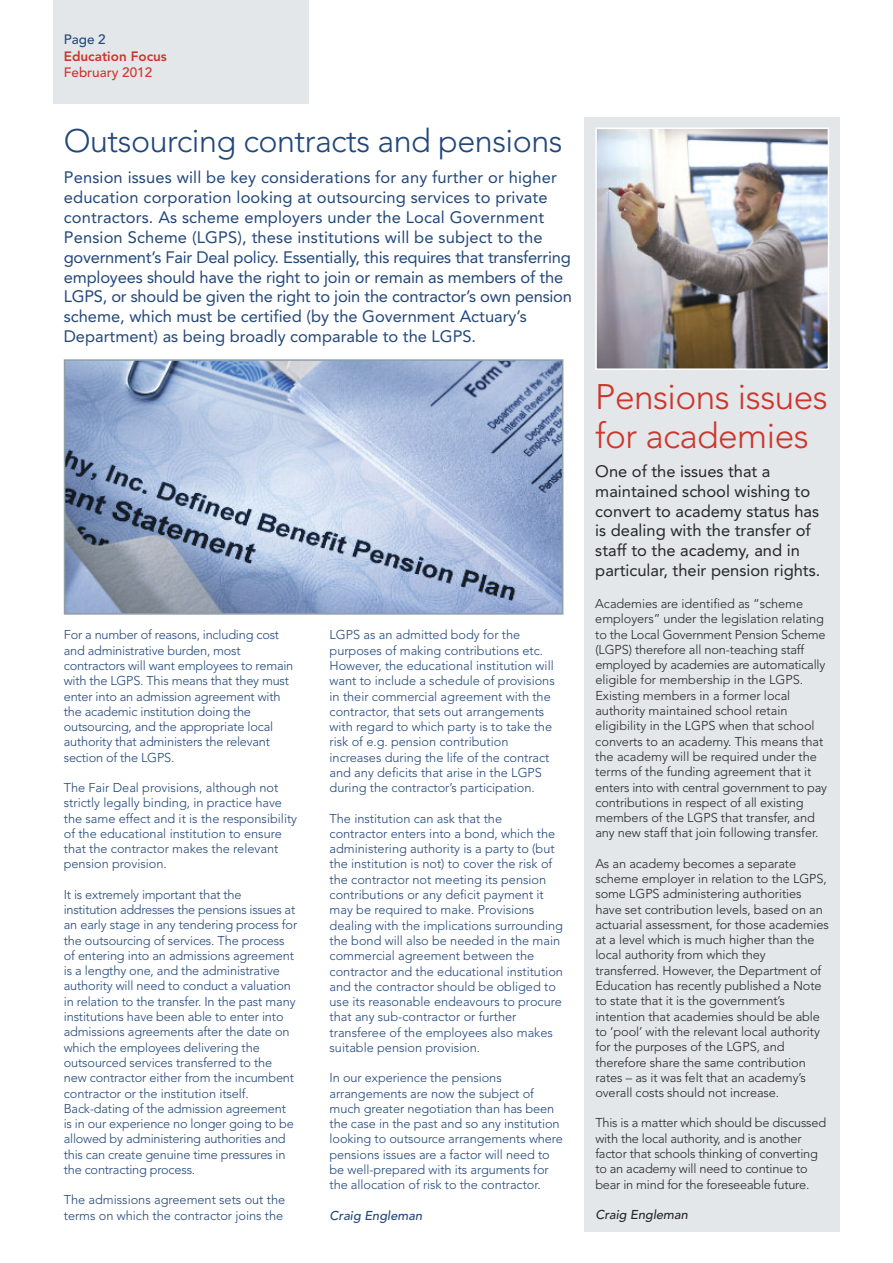
<style>
.page{position:relative;width:893px;height:1263px;background:#fff}
.page>*{position:absolute;margin:0;border:0;box-sizing:border-box;transform-origin:0 0}
.t1{font:300 35.25px/38.2px "Avenir";letter-spacing:-.015em;color:#ce352b}
.t2{font:300 32.25px "Avenir";letter-spacing:-.015em;color:#22477a}
.t3{font:16.5px/19.8px "Avenir";color:#22477a}
.t4{font:16.5px/19.8px "Avenir";color:#272627}
.t5{font:800 13.5px "Avenir";color:#ce352b}
.t6{font:500 13.5px "Avenir";color:#ce352b}
.t7{font:500 13.5px "Avenir";color:#22477a}
.t8{font:300 12.75px/15.3px "Avenir";letter-spacing:-.005em;color:#22477a}
.t9{font:300 12.75px/15.3px "Avenir";letter-spacing:-.005em;color:#272627}
.t10{font:italic 500 12.75px "Avenir";letter-spacing:.005em;color:#272627}
.t11{font:italic 500 12.75px "Avenir";letter-spacing:.005em;color:#22477a}
</style>
<div class="page">
<div style="left:53px;top:0;width:255px;height:104px;background:#e3e7ea"></div>
<div style="left:585px;top:117px;width:255px;height:1114px;background:#e3e7ea"></div>
<img style="left:598px;top:131px;width:228px;height:236px">
<div style="left:595px;top:128px;width:234px;height:242px;border:2px solid #fff"></div>
<img style="left:67px;top:362px;width:493px;height:250px">
<div style="left:64px;top:359px;width:499px;height:256px;border:2px solid #919fa9"></div>
<p class="t7" style="left:64px;top:34px;width:43px">Page 2</p>
<p class="t5" style="left:64px;top:51px;width:105px">Education Focus</p>
<p class="t6" style="left:64px;top:67px;width:90px">February 2012</p>
<h2 class="t2" style="left:64px;top:128px;width:500px">Outsourcing contracts and pensions</h2>
<p class="t3" style="left:64px;top:169px;width:510px">Pension issues will be key considerations for any further or higher education corporation looking at outsourcing services to private contractors. As scheme employers under the Local Government Pension Scheme (LGPS), these institutions will be subject to the government’s Fair Deal policy. Essentially, this requires that transferring employees should have the right to join or remain as members of the LGPS, or should be given the right to join the contractor’s own pension scheme, which must be certified (by the Government Actuary’s Department) as being broadly comparable to the LGPS.</p>
<p class="t8" style="left:64px;top:628px;width:231px">For a number of reasons, including cost and administrative burden, most contractors will want employees to remain with the LGPS. This means that they must enter into an admission agreement with the academic institution doing the outsourcing, and the appropriate local authority that administers the relevant section of the LGPS.</p>
<p class="t8" style="left:64px;top:781px;width:235px">The Fair Deal provisions, although not strictly legally binding, in practice have the same effect and it is the responsibility of the educational institution to ensure that the contractor makes the relevant pension provision.</p>
<p class="t8" style="left:64px;top:887px;width:235px">It is extremely important that the institution addresses the pensions issues at an early stage in any tendering process for the outsourcing of services. The process of entering into an admissions agreement is a lengthy one, and the administrative authority will need to conduct a valuation in relation to the transfer. In the past many institutions have been able to enter into admissions agreements after the date on which the employees delivering the outsourced services transferred to the new contractor either from the incumbent contractor or the institution itself.<br>Back-dating of the admission agreement is in our experience no longer going to be allowed by administering authorities and this can create genuine time pressures in the contracting process.</p>
<p class="t8" style="left:64px;top:1193px;width:223px">The admissions agreement sets out the terms on which the contractor joins the</p>
<p class="t8" style="left:330px;top:628px;width:227px">LGPS as an admitted body for the purposes of making contributions etc.<br>However, the educational institution will want to include a schedule of provisions in their commercial agreement with the contractor, that sets out arrangements with regard to which party is to take the risk of e.g. pension contribution increases during the life of the contract and any deficits that arise in the LGPS during the contractor’s participation.</p>
<p class="t8" style="left:330px;top:811px;width:235px">The institution can ask that the contractor enters into a bond, which the administering authority is a party to (but the institution is not) to cover the risk of the contractor not meeting its pension contributions or any deficit payment it may be required to make. Provisions dealing with the implications surrounding the bond will also be needed in the main commercial agreement between the contractor and the educational institution and the contractor should be obliged to use its reasonable endeavours to procure that any sub-contractor or further transferee of the employees also makes suitable pension provision.</p>
<p class="t8" style="left:330px;top:1071px;width:235px">In our experience the pensions arrangements are now the subject of much greater negotiation than has been the case in the past and so any institution looking to outsource arrangements where pensions issues are a factor will need to be well-prepared with its arguments for the allocation of risk to the contractor.</p>
<p class="t11" style="left:330px;top:1210px;width:94px">Craig Engleman</p>
<h1 class="t1" style="left:595px;top:381px;width:234px">Pensions issues for academies</h1>
<p class="t4" style="left:595px;top:463px;width:226px">One of the issues that a maintained school wishing to convert to academy status has is dealing with the transfer of staff to the academy, and in particular, their pension rights.</p>
<p class="t9" style="left:595px;top:597px;width:233px">Academies are identified as “scheme employers” under the legislation relating to the Local Government Pension Scheme (LGPS) therefore all non-teaching staff employed by academies are automatically eligible for membership in the LGPS.<br>Existing members in a former local authority maintained school retain eligibility in the LGPS when that school converts to an academy. This means that the academy will be required under the terms of the funding agreement that it enters into with central government to pay contributions in respect of all existing members of the LGPS that transfer, and any new staff that join following transfer.</p>
<p class="t9" style="left:595px;top:857px;width:235px">As an academy becomes a separate scheme employer in relation to the LGPS, some LGPS administering authorities have set contribution levels, based on an actuarial assessment, for those academies at a level which is much higher than the local authority from which they transferred. However, the Department of Education has recently published a Note to state that it is the government’s intention that academies should be able to ‘pool’ with the relevant local authority for the purposes of the LGPS, and therefore share the same contribution rates – as it was felt that an academy’s overall costs should not increase.</p>
<p class="t9" style="left:595px;top:1116px;width:232px">This is a matter which should be discussed with the local authority, and is another factor that schools thinking of converting to an academy will need to continue to bear in mind for the foreseeable future.</p>
<p class="t10" style="left:595px;top:1209px;width:94px">Craig Engleman</p>
</div>
